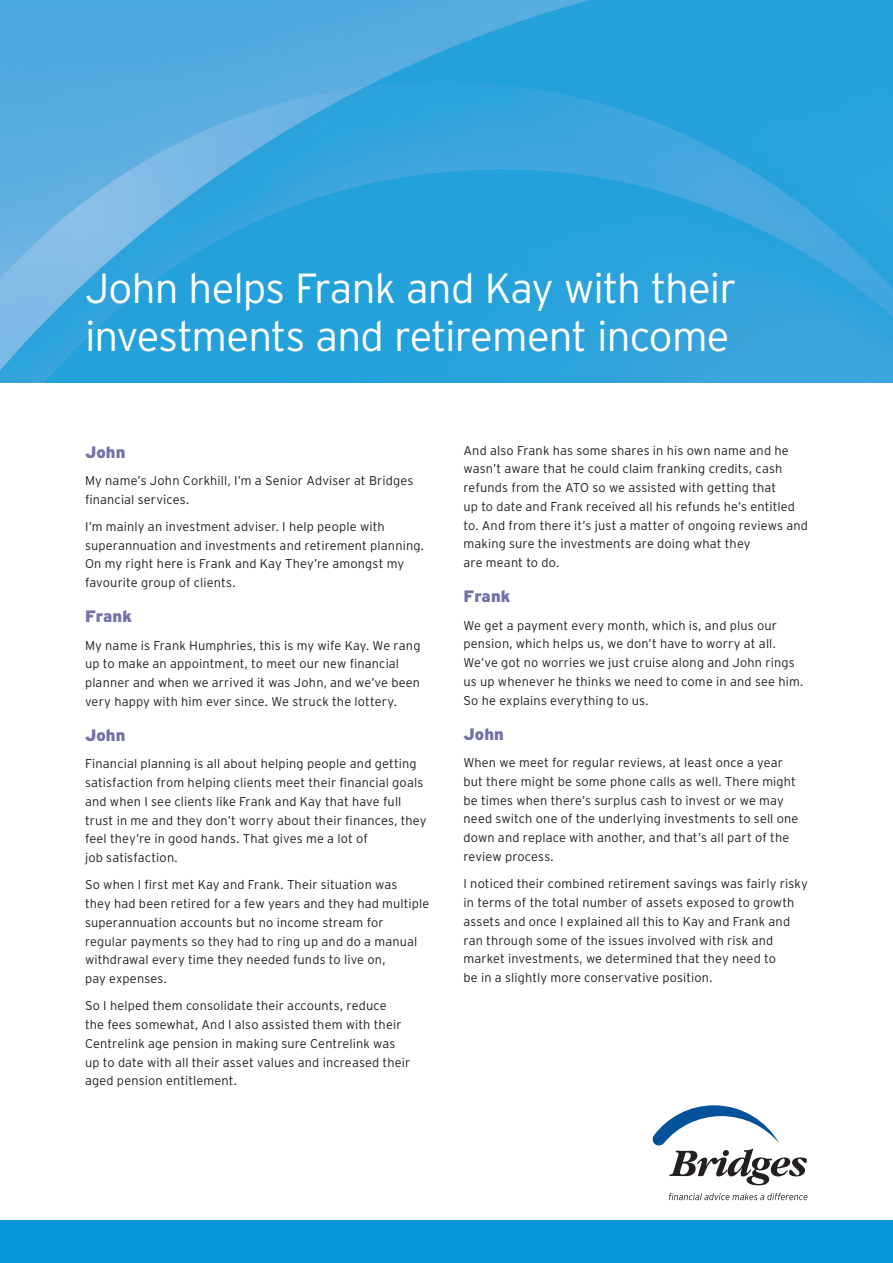
<style>
.page{position:relative;width:893px;height:1263px;background:#fff}
.page>*{position:absolute;margin:0;border:0;box-sizing:border-box;transform-origin:0 0}
._00_Main_Header{font:300 42px/48px "Interstate";letter-spacing:-.025em;color:#fff}
._01_Subhead_1{font:900 16.5px "Interstate";letter-spacing:.005em;color:#7372a8}
._05_Body_Text{font:300 12.75px/18.8px "Interstate";letter-spacing:.01em;color:#231f20}
</style>
<div class="page">
<div style="left:0;top:1220px;width:893px;height:43px;background:#0696d7"></div>
<svg style="left:653px;top:1105px;width:154px;height:80px"></svg>
<svg style="left:669px;top:1193px;width:138px;height:7px"></svg>
<img style="left:0;top:0;width:893px;height:383px">
<p class="_00_Main_Header" style="left:85px;top:264px;width:653px">John helps Frank and Kay with their investments and retirement income</p>
<p class="_01_Subhead_1" style="left:85px;top:442px;width:42px">John</p>
<p class="_05_Body_Text" style="left:85px;top:471px;width:330px">My name’s John Corkhill, I’m a Senior Adviser at Bridges financial services.</p>
<p class="_05_Body_Text" style="left:85px;top:517px;width:340px">I’m mainly an investment adviser. I help people with superannuation and investments and retirement planning.<br>On my right here is Frank and Kay They’re amongst my favourite group of clients.</p>
<p class="_01_Subhead_1" style="left:85px;top:607px;width:48px">Frank</p>
<p class="_05_Body_Text" style="left:85px;top:636px;width:337px">My name is Frank Humphries, this is my wife Kay. We rang up to make an appointment, to meet our new financial planner and when we arrived it was John, and we’ve been very happy with him ever since. We struck the lottery.</p>
<p class="_01_Subhead_1" style="left:85px;top:726px;width:42px">John</p>
<p class="_05_Body_Text" style="left:85px;top:754px;width:343px">Financial planning is all about helping people and getting satisfaction from helping clients meet their financial goals and when I see clients like Frank and Kay that have full trust in me and they don’t worry about their finances, they feel they’re in good hands. That gives me a lot of<br>job satisfaction.</p>
<p class="_05_Body_Text" style="left:85px;top:875px;width:346px">So when I first met Kay and Frank. Their situation was<br>they had been retired for a few years and they had multiple superannuation accounts but no income stream for<br>regular payments so they had to ring up and do a manual withdrawal every time they needed funds to live on,<br>pay expenses.</p>
<p class="_05_Body_Text" style="left:85px;top:996px;width:327px">So I helped them consolidate their accounts, reduce<br>the fees somewhat, And I also assisted them with their Centrelink age pension in making sure Centrelink was up to date with all their asset values and increased their aged pension entitlement.</p>
<p class="_05_Body_Text" style="left:463px;top:441px;width:346px">And also Frank has some shares in his own name and he wasn’t aware that he could claim franking credits, cash refunds from the ATO so we assisted with getting that<br>up to date and Frank received all his refunds he’s entitled to. And from there it’s just a matter of ongoing reviews and making sure the investments are doing what they<br>are meant to do.</p>
<p class="_01_Subhead_1" style="left:463px;top:587px;width:48px">Frank</p>
<p class="_05_Body_Text" style="left:463px;top:616px;width:341px">We get a payment every month, which is, and plus our pension, which helps us, we don’t have to worry at all.<br>We’ve got no worries we just cruise along and John rings us up whenever he thinks we need to come in and see him.<br>So he explains everything to us.</p>
<p class="_01_Subhead_1" style="left:463px;top:725px;width:42px">John</p>
<p class="_05_Body_Text" style="left:463px;top:753px;width:337px">When we meet for regular reviews, at least once a year but there might be some phone calls as well. There might be times when there’s surplus cash to invest or we may need switch one of the underlying investments to sell one down and replace with another, and that’s all part of the review process.</p>
<p class="_05_Body_Text" style="left:463px;top:874px;width:346px">I noticed their combined retirement savings was fairly risky in terms of the total number of assets exposed to growth assets and once I explained all this to Kay and Frank and ran through some of the issues involved with risk and market investments, we determined that they need to<br>be in a slightly more conservative position.</p>
</div>
